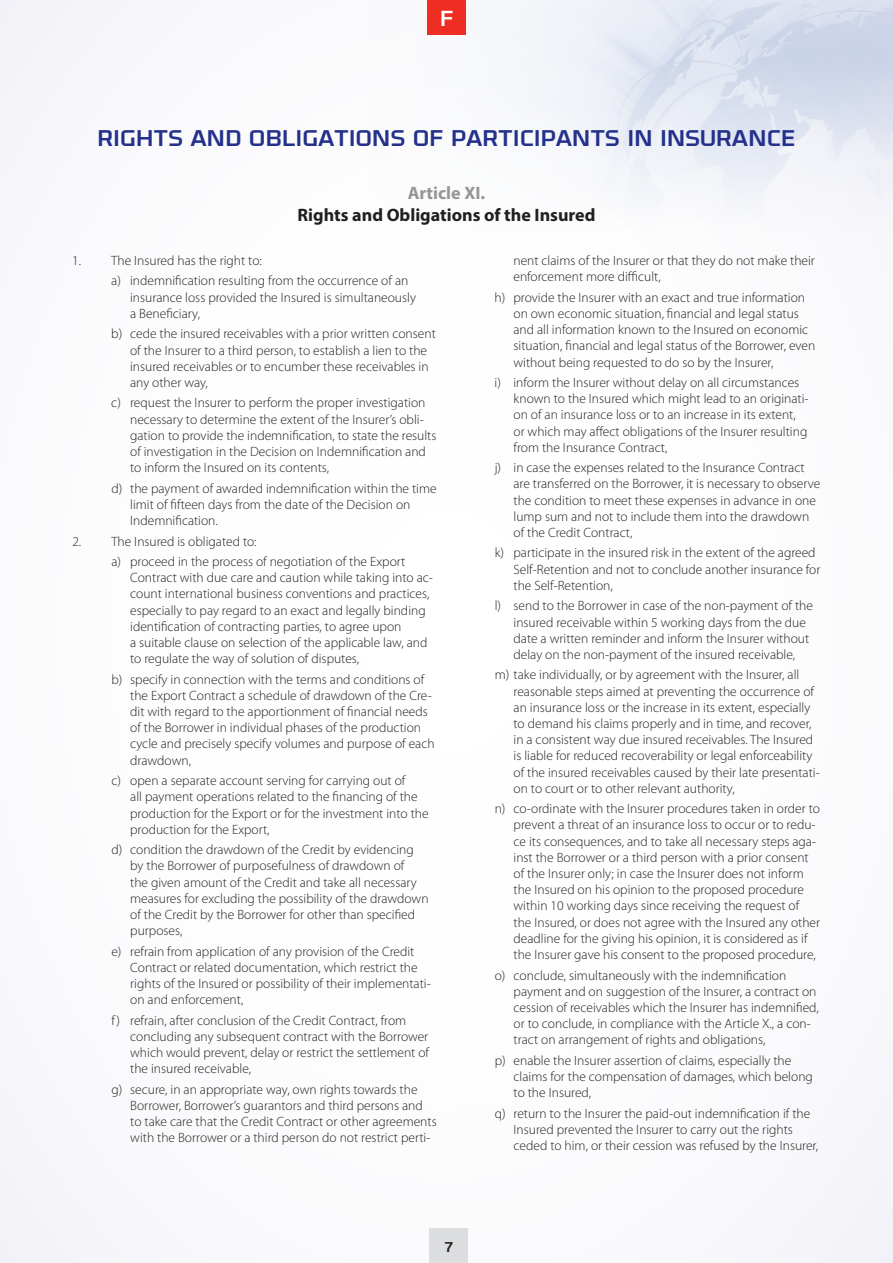
<style>
.page{position:relative;width:893px;height:1263px;background:#fff}
.page>*{position:absolute;margin:0;border:0;box-sizing:border-box;transform-origin:0 0}
.t1{font:500 24px "Olney";letter-spacing:-.01em;color:#24318b}
.t2{font:500 22.95px "Olney";color:#fff}
.t3{font:700 18px "Myriad Pro";color:#231f20}
.t4{font:700 18px "Myriad Pro";color:#939598}
.t5{font:500 15px "Olney";color:#231f20}
.t6{font:300 13.5px/16.2px "Myriad Pro";color:#231f20}
</style>
<div class="page">
<img style="left:427px;top:0;width:466px;height:219px">
<div style="left:429px;top:1229px;width:39px;height:34px;background:#dcdddf"></div>
<div style="left:427px;top:0;width:39px;height:34px;background:#ee2e22"></div>
<h2 class="t2" style="left:440px;top:3px;width:15px">F</h2>
<h1 class="t1" style="left:97px;top:121px;width:700px">RIGHTS AND OBLIGATIONS OF PARTICIPANTS IN INSURANCE</h1>
<h3 class="t4" style="left:408px;top:181px;width:79px">Article XI.</h3>
<h3 class="t3" style="left:297px;top:203px;width:300px">Rights and Obligations of the Insured</h3>
<p class="t6" style="left:111px;top:251px;width:299px;line-height:20.4px;text-indent:-39px">1. The Insured has the right to:<br>a) indemnification resulting from the occurrence of an</p>
<p class="t6" style="left:130px;top:289px;width:287px">insurance loss provided the Insured is simultaneously a Beneficiary,</p>
<p class="t6" style="left:130px;top:326px;width:307px;text-indent:-19px">b) cede the insured receivables with a prior written consent of the Insurer to a third person, to establish a lien to the insured receivables or to encumber these receivables in any other way,</p>
<p class="t6" style="left:130px;top:395px;width:308px;text-indent:-19px">c) request the Insurer to perform the proper investigation necessary to determine the extent of the Insurer’s obli&shy;gation to provide the indemnification, to state the results of investigation in the Decision on Indemnification and to inform the Insured on its contents,</p>
<p class="t6" style="left:130px;top:480px;width:308px;text-indent:-19px">d) the payment of awarded indemnification within the time limit of fifteen days from the date of the Decision on<br>Indemnification.</p>
<p class="t6" style="left:111px;top:531px;width:295px;line-height:20.4px;text-indent:-39px">2. The Insured is obligated to:<br>a) proceed in the process of negotiation of the Export</p>
<p class="t6" style="left:130px;top:570px;width:304px">Contract with due care and caution while taking into ac&shy;count international business conventions and practices, especially to pay regard to an exact and legally binding identification of contracting parties, to agree upon<br>a suitable clause on selection of the applicable law, and to regulate the way of solution of disputes,</p>
<p class="t6" style="left:130px;top:671px;width:306px;text-indent:-19px">b) specify in connection with the terms and conditions of the Export Contract a schedule of drawdown of the Cre&shy;dit with regard to the apportionment of financial needs of the Borrower in individual phases of the production cycle and precisely specify volumes and purpose of each drawdown,</p>
<p class="t6" style="left:130px;top:773px;width:300px;text-indent:-19px">c) open a separate account serving for carrying out of<br>all payment operations related to the financing of the production for the Export or for the investment into the production for the Export,</p>
<p class="t6" style="left:130px;top:842px;width:300px;text-indent:-19px">d) condition the drawdown of the Credit by evidencing by the Borrower of purposefulness of drawdown of<br>the given amount of the Credit and take all necessary measures for excluding the possibility of the drawdown of the Credit by the Borrower for other than specified purposes,</p>
<p class="t6" style="left:130px;top:943px;width:302px;text-indent:-19px">e) refrain from application of any provision of the Credit Contract or related documentation, which restrict the rights of the Insured or possibility of their implementati&shy;on and enforcement,</p>
<p class="t6" style="left:130px;top:1012px;width:300px;text-indent:-19px">f ) refrain, after conclusion of the Credit Contract, from concluding any subsequent contract with the Borrower which would prevent, delay or restrict the settlement of the insured receivable,</p>
<p class="t6" style="left:130px;top:1081px;width:308px;text-indent:-19px">g) secure, in an appropriate way, own rights towards the Borrower, Borrower’s guarantors and third persons and to take care that the Credit Contract or other agreements with the Borrower or a third person do not restrict perti-</p>
<p class="t5" style="left:445px;top:1237px;width:10px">7</p>
<p class="t6" style="left:513px;top:253px;width:303px">nent claims of the Insurer or that they do not make their enforcement more difficult,</p>
<p class="t6" style="left:513px;top:289px;width:303px;text-indent:-19px">h) provide the Insurer with an exact and true information on own economic situation, financial and legal status and all information known to the Insured on economic situation, financial and legal status of the Borrower, even without being requested to do so by the Insurer,</p>
<p class="t6" style="left:513px;top:375px;width:297px;text-indent:-19px">i) inform the Insurer without delay on all circumstances known to the Insured which might lead to an originati&shy;on of an insurance loss or to an increase in its extent, or which may affect obligations of the Insurer resulting from the Insurance Contract,</p>
<p class="t6" style="left:513px;top:460px;width:308px;text-indent:-19px">j) in case the expenses related to the Insurance Contract are transferred on the Borrower, it is necessary to observe the condition to meet these expenses in advance in one lump sum and not to include them into the drawdown of the Credit Contract,</p>
<p class="t6" style="left:513px;top:545px;width:308px;text-indent:-19px">k) participate in the insured risk in the extent of the agreed<br>Self-Retention and not to conclude another insurance for the Self-Retention,</p>
<p class="t6" style="left:513px;top:598px;width:301px;text-indent:-19px">l) send to the Borrower in case of the non-payment of the insured receivable within 5 working days from the due date a written reminder and inform the Insurer without delay on the non-payment of the insured receivable,</p>
<p class="t6" style="left:514px;top:667px;width:308px;text-indent:-19px">m) take individually, or by agreement with the Insurer, all reasonable steps aimed at preventing the occurrence of an insurance loss or the increase in its extent, especially to demand his claims properly and in time, and recover, in a consistent way due insured receivables. The Insured is liable for reduced recoverability or legal enforceability of the insured receivables caused by their late presentati&shy;on to court or to other relevant authority,</p>
<p class="t6" style="left:514px;top:801px;width:308px;text-indent:-19px">n) co-ordinate with the Insurer procedures taken in order to prevent a threat of an insurance loss to occur or to redu&shy;ce its consequences, and to take all necessary steps aga&shy;inst the Borrower or a third person with a prior consent of the Insurer only; in case the Insurer does not inform the Insured on his opinion to the proposed procedure within 10 working days since receiving the request of the Insured, or does not agree with the Insured any other deadline for the giving his opinion, it is considered as if the Insurer gave his consent to the proposed procedure,</p>
<p class="t6" style="left:514px;top:967px;width:307px;text-indent:-19px">o) conclude, simultaneously with the indemnification payment and on suggestion of the Insurer, a contract on cession of receivables which the Insurer has indemnified, or to conclude, in compliance with the Article X., a con&shy;tract on arrangement of rights and obligations,</p>
<p class="t6" style="left:514px;top:1052px;width:301px;text-indent:-19px">p) enable the Insurer assertion of claims, especially the claims for the compensation of damages, which belong to the Insured,</p>
<p class="t6" style="left:514px;top:1105px;width:306px;text-indent:-19px">q) return to the Insurer the paid-out indemnification if the<br>Insured prevented the Insurer to carry out the rights ceded to him, or their cession was refused by the Insurer,</p>
</div>
